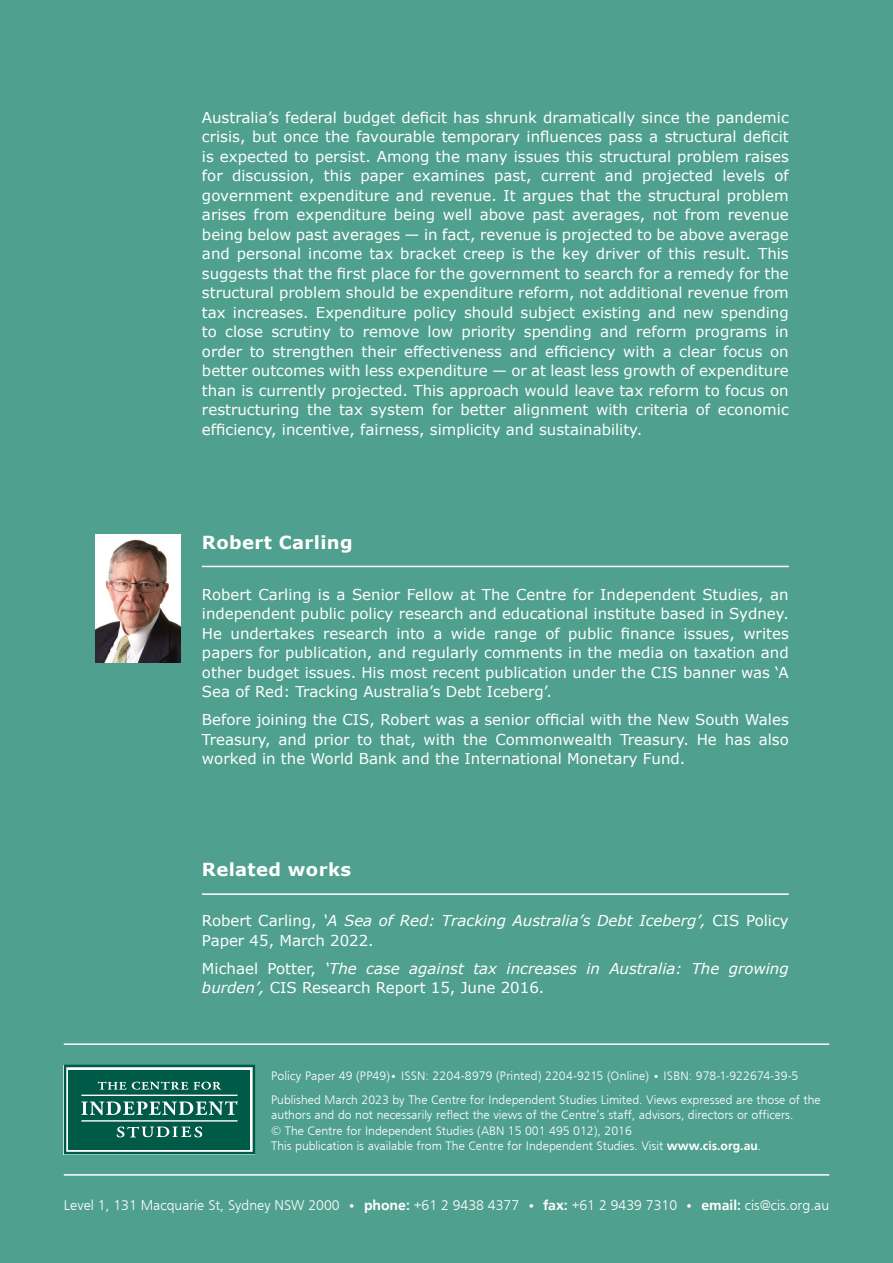
<style>
.page{position:relative;width:893px;height:1263px;background:#4fa08e}
.page>*{position:absolute;margin:0;border:0;box-sizing:border-box;transform-origin:0 0}
.t1{font:700 18px "Verdana";letter-spacing:.02em;color:#fff}
.t2{font:15px/19.5px "Verdana";color:#fff;text-align:justify}
.t3{font:italic 15px/19.5px "Verdana";color:#fff}
.t4{font:300 14.55px "Frugal Sans";color:#fff}
.t5{font:300 12.75px/15.3px "Frugal Sans";color:#fff}
.s1{font-style:normal}
.s2{font-weight:700}
</style>
<div class="page">
<hr style="left:64px;top:1043px;width:765px;height:2px;background:#fff">
<hr style="left:64px;top:1174px;width:765px;height:1px;background:#fff">
<svg style="left:64px;top:1065px;width:191px;height:89px;background:#297465"></svg>
<hr style="left:81px;top:1094px;width:157px;height:2px;background:#fff">
<hr style="left:81px;top:1120px;width:157px;height:1px;background:#fff">
<hr style="left:202px;top:566px;width:587px;height:1px;background:#fff">
<hr style="left:202px;top:893px;width:587px;height:2px;background:#fff">
<img style="left:96px;top:535px;width:85px;height:127px">
<p class="t2" style="left:202px;top:108px;width:588px">Australia’s federal budget deficit has shrunk dramatically since the pandemic crisis, but once the favourable temporary influences pass a structural deficit is expected to persist. Among the many issues this structural problem raises for discussion, this paper examines past, current and projected levels of government expenditure and revenue. It argues that the structural problem arises from expenditure being well above past averages, not from revenue being below past averages — in fact, revenue is projected to be above average and personal income tax bracket creep is the key driver of this result. This suggests that the first place for the government to search for a remedy for the structural problem should be expenditure reform, not additional revenue from tax increases. Expenditure policy should subject existing and new spending to close scrutiny to remove low priority spending and reform programs in order to strengthen their effectiveness and efficiency with a clear focus on better outcomes with less expenditure — or at least less growth of expenditure than is currently projected. This approach would leave tax reform to focus on restructuring the tax system for better alignment with criteria of economic efficiency, incentive, fairness, simplicity and sustainability.</p>
<p class="t1" style="left:202px;top:530px;width:152px">Robert Carling</p>
<p class="t2" style="left:202px;top:585px;width:588px">Robert Carling is a Senior Fellow at The Centre for Independent Studies, an independent public policy research and educational institute based in Sydney.<br>He undertakes research into a wide range of public finance issues, writes papers for publication, and regularly comments in the media on taxation and other budget issues. His most recent publication under the CIS banner was ‘A Sea of Red: Tracking Australia’s Debt Iceberg’.</p>
<p class="t2" style="left:202px;top:710px;width:588px">Before joining the CIS, Robert was a senior official with the New South Wales Treasury, and prior to that, with the Commonwealth Treasury. He has also worked in the World Bank and the International Monetary Fund.</p>
<p class="t1" style="left:202px;top:858px;width:151px">Related works</p>
<p class="t3" style="left:202px;top:911px;width:588px"><span class="s1">Robert Carling,</span> ‘A Sea of Red: Tracking Australia’s Debt Iceberg’, <span class="s1">CIS Policy<br>Paper 45, March 2022.</span></p>
<p class="t3" style="left:202px;top:959px;width:588px"><span class="s1">Michael Potter,</span> ‘The case against tax increases in Australia: The growing burden’, <span class="s1">CIS Research Report 15, June 2016.</span></p>
<p class="t5" style="left:271px;top:1064px;width:551px;line-height:23.9px">Policy Paper 49 (PP49)• ISSN: 2204-8979 (Printed) 2204-9215 (Online) • ISBN: 978-1-922674-39-5<br>Published March 2023 by The Centre for Independent Studies Limited. Views expressed are those of the</p>
<p class="t5" style="left:271px;top:1107px;width:524px">authors and do not necessarily reflect the views of the Centre’s staff, advisors, directors or officers. © The Centre for Independent Studies (ABN 15 001 495 012), 2016<br>This publication is available from The Centre for Independent Studies. Visit <span class="s2">www.cis.org.au</span>.</p>
<p class="t4" style="left:64px;top:1197px;width:767px">Level 1, 131 Macquarie St, Sydney NSW 2000 • <span class="s2">phone:</span> +61 2 9438 4377 • <span class="s2">fax:</span> +61 2 9439 7310 • <span class="s2">email:</span> cis@cis.org.au</p>
</div>
